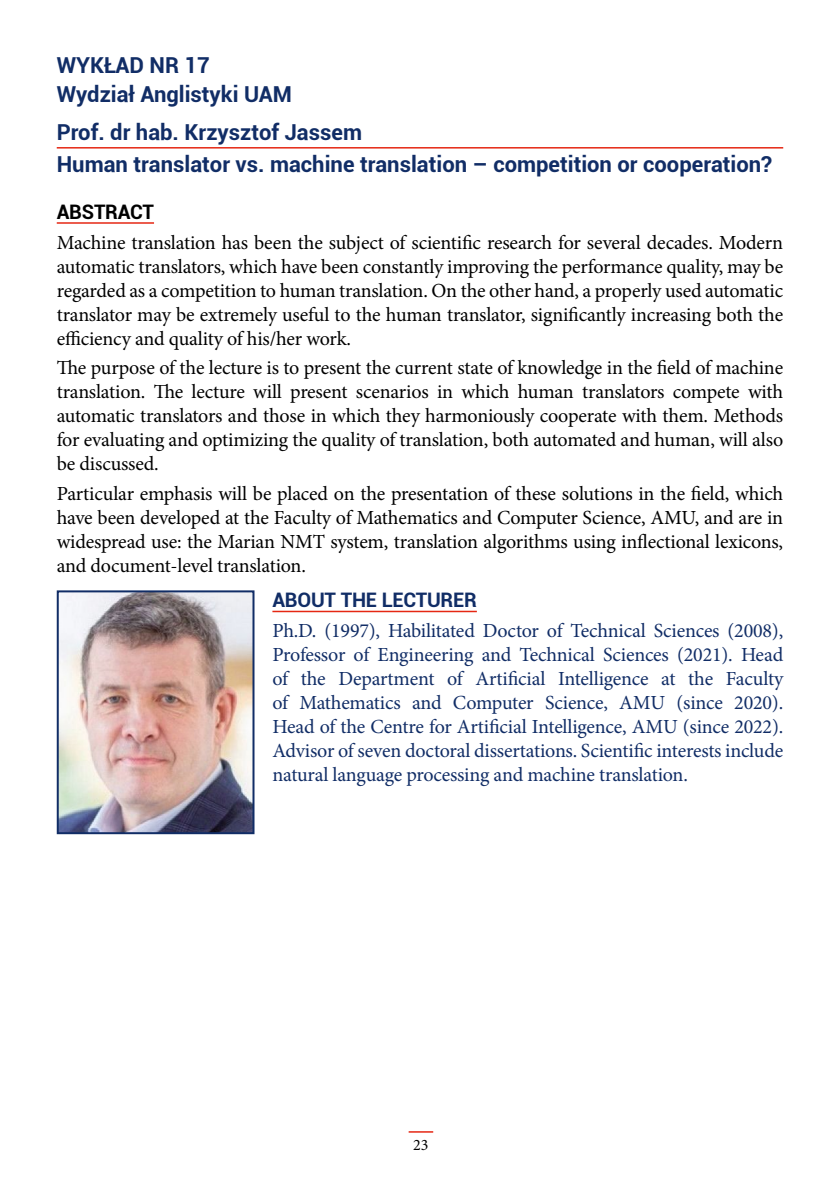
<style>
.page{position:relative;width:840px;height:1191px;background:#fff}
.page>*{position:absolute;margin:0;border:0;box-sizing:border-box;transform-origin:0 0}
.tytul_wykładu{font:700 22px "Roboto";color:#112d66}
.Wykladowca{font:700 22px "Roboto";color:#112d66}
.na_wydziale{font:700 22px "Roboto";color:#112d66}
.Wykład_nr{font:700 22px "Roboto";color:#112d66}
.tekst_odstep_nad_1_m{font:20px/24px "Minion Pro";letter-spacing:-.01em;color:#000;text-align:justify}
.Owykładowcy_treść{font:20px/24px "Minion Pro";letter-spacing:-.015em;color:#112d66;text-align:justify}
.O_wykladowcy{font:700 20px "Roboto";letter-spacing:-.01em;color:#112d66}
.tekst_z_wyróznieneim{font:700 20px "Roboto";letter-spacing:-.01em;color:#000}
.t1{font:16px "Minion Pro";color:#000}
</style>
<div class="page">
<svg style="left:408px;top:1131px;width:25px;height:1px"></svg>
<img style="left:60px;top:593px;width:191px;height:238px">
<div style="left:57px;top:590px;width:197px;height:244px;border:2px solid #112d66"></div>
<hr style="left:57px;top:147px;width:725px;height:2px;background:#e52713">
<hr style="left:57px;top:222px;width:97px;height:2px;background:#e52713">
<hr style="left:272px;top:611px;width:204px;height:1px;background:#e52713">
<p class="Wykład_nr" style="left:57px;top:50px;width:154px">WYKŁAD NR 17</p>
<p class="na_wydziale" style="left:57px;top:79px;width:237px">Wydział Anglistyki UAM</p>
<p class="Wykladowca" style="left:57px;top:117px;width:306px">Prof. dr hab. Krzysztof Jassem</p>
<p class="tytul_wykładu" style="left:57px;top:149px;width:716px">Human translator vs. machine translation – competition or cooperation?</p>
<p class="tekst_z_wyróznieneim" style="left:57px;top:198px;width:99px">ABSTRACT</p>
<p class="tekst_odstep_nad_1_m" style="left:57px;top:230px;width:727px">Machine translation has been the subject of scientific research for several decades. Modern automatic translators, which have been constantly improving the performance quality, may be regarded as a competition to human translation. On the other hand, a properly used automatic translator may be extremely useful to the human translator, significantly increasing both the efficiency and quality of his/her work.</p>
<p class="tekst_odstep_nad_1_m" style="left:57px;top:356px;width:727px">The purpose of the lecture is to present the current state of knowledge in the field of machine translation. The lecture will present scenarios in which human translators compete with automatic translators and those in which they harmoniously cooperate with them. Methods for evaluating and optimizing the quality of translation, both automated and human, will also be discussed.</p>
<p class="tekst_odstep_nad_1_m" style="left:57px;top:482px;width:727px">Particular emphasis will be placed on the presentation of these solutions in the field, which have been developed at the Faculty of Mathematics and Computer Science, AMU, and are in widespread use: the Marian NMT system, translation algorithms using inflectional lexicons, and document-level translation.</p>
<p class="O_wykladowcy" style="left:272px;top:586px;width:206px">ABOUT THE LECTURER</p>
<p class="Owykładowcy_treść" style="left:272px;top:619px;width:512px">Ph.D. (1997), Habilitated Doctor of Technical Sciences (2008), Professor of Engineering and Technical Sciences (2021). Head of the Department of Artificial Intelligence at the Faculty of Mathematics and Computer Science, AMU (since 2020).<br>Head of the Centre for Artificial Intelligence, AMU (since 2022).<br>Advisor of seven doctoral dissertations. Scientific interests include natural language processing and machine translation.</p>
<p class="t1" style="left:413px;top:1133px;width:17px">23</p>
</div>
